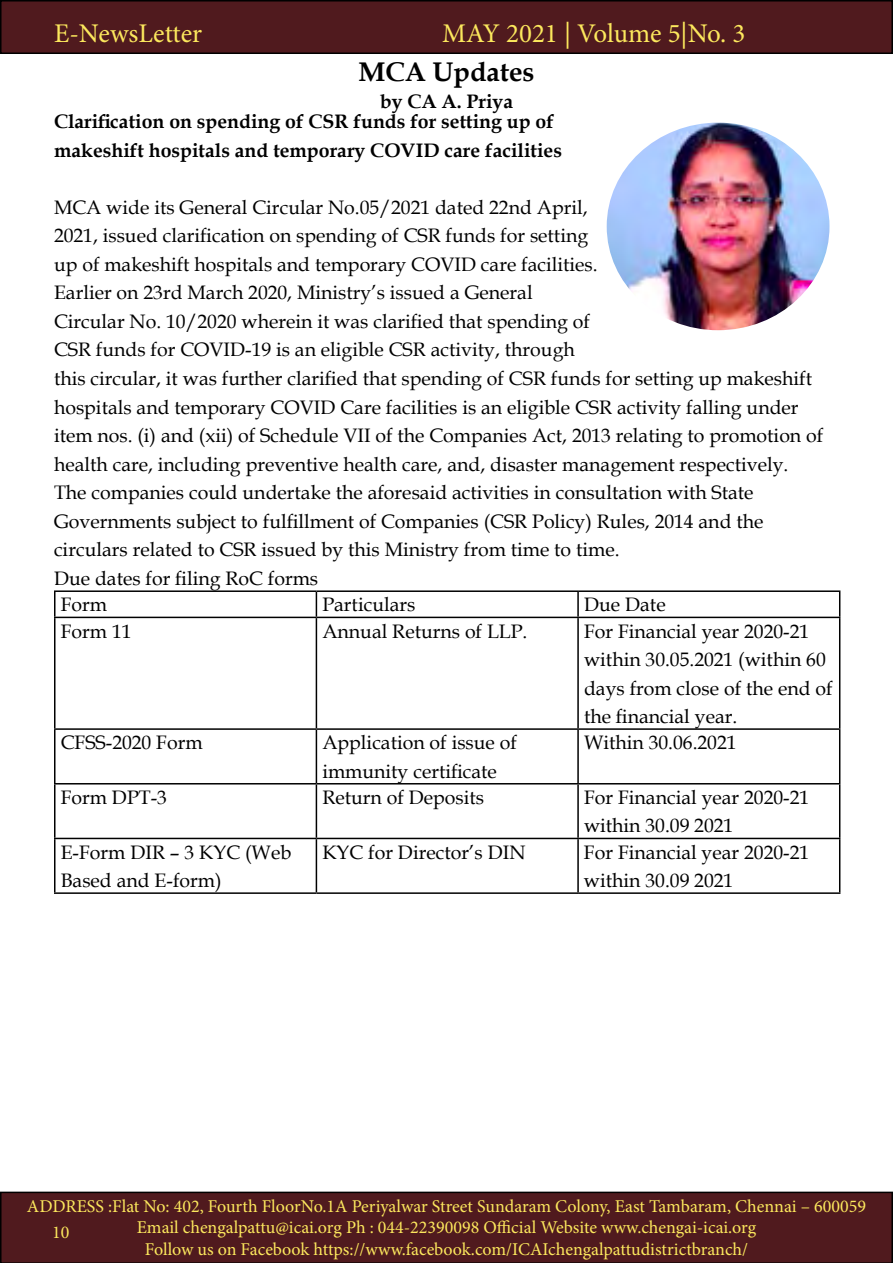
<style>
.page{position:relative;width:893px;height:1263px;background:#fff}
.page>*{position:absolute;margin:0;border:0;box-sizing:border-box;transform-origin:0 0}
.t1{font:27px "Minion Pro";color:#fce85d}
.t2{font:700 27px "Book Antiqua";color:#000}
.t3{font:19.5px/28.5px "Book Antiqua";color:#000}
.t4{font:700 19.5px/20.4px "Book Antiqua";color:#000}
.t5{font:18px/21.6px "Minion Pro";color:#fce85d;text-align:center}
</style>
<div class="page">
<div style="left:1px;top:1px;width:891px;height:52px;background:#501a1e"></div>
<div style="left:0;top:0;width:893px;height:54px;border:2px solid #000"></div>
<div style="left:0;top:1191px;width:893px;height:72px;background:#501a1e"></div>
<img style="left:607px;top:123px;width:222px;height:207px">
<hr style="left:54px;top:590px;width:262px;height:2px;background:#000">
<hr style="left:54px;top:592px;width:2px;height:25px;background:#000">
<hr style="left:316px;top:590px;width:262px;height:2px;background:#000">
<svg style="left:316px;top:592px;width:1px;height:25px"></svg>
<hr style="left:578px;top:590px;width:262px;height:2px;background:#000">
<hr style="left:577px;top:592px;width:2px;height:25px;background:#000">
<svg style="left:839px;top:592px;width:1px;height:25px"></svg>
<hr style="left:54px;top:617px;width:262px;height:1px;background:#000">
<hr style="left:54px;top:618px;width:2px;height:110px;background:#000">
<hr style="left:316px;top:617px;width:262px;height:1px;background:#000">
<hr style="left:316px;top:618px;width:1px;height:110px;background:#000">
<hr style="left:578px;top:617px;width:262px;height:1px;background:#000">
<hr style="left:577px;top:618px;width:2px;height:110px;background:#000">
<hr style="left:839px;top:618px;width:1px;height:110px;background:#000">
<hr style="left:54px;top:728px;width:262px;height:2px;background:#000">
<hr style="left:54px;top:730px;width:2px;height:53px;background:#000">
<hr style="left:316px;top:728px;width:262px;height:2px;background:#000">
<hr style="left:316px;top:730px;width:1px;height:53px;background:#000">
<hr style="left:578px;top:728px;width:262px;height:2px;background:#000">
<hr style="left:577px;top:730px;width:2px;height:53px;background:#000">
<hr style="left:839px;top:730px;width:1px;height:53px;background:#000">
<hr style="left:54px;top:783px;width:262px;height:1px;background:#000">
<hr style="left:54px;top:784px;width:2px;height:54px;background:#000">
<hr style="left:316px;top:783px;width:262px;height:1px;background:#000">
<hr style="left:316px;top:784px;width:1px;height:54px;background:#000">
<hr style="left:578px;top:783px;width:262px;height:1px;background:#000">
<hr style="left:577px;top:784px;width:2px;height:54px;background:#000">
<hr style="left:839px;top:784px;width:1px;height:54px;background:#000">
<hr style="left:54px;top:838px;width:262px;height:1px;background:#000">
<hr style="left:54px;top:839px;width:2px;height:53px;background:#000">
<hr style="left:316px;top:838px;width:262px;height:1px;background:#000">
<hr style="left:316px;top:839px;width:1px;height:53px;background:#000">
<hr style="left:578px;top:838px;width:262px;height:1px;background:#000">
<hr style="left:577px;top:839px;width:2px;height:53px;background:#000">
<hr style="left:839px;top:839px;width:1px;height:53px;background:#000">
<hr style="left:54px;top:892px;width:262px;height:2px;background:#000">
<hr style="left:316px;top:892px;width:262px;height:2px;background:#000">
<hr style="left:578px;top:892px;width:262px;height:2px;background:#000">
<h1 class="t1" style="left:54px;top:15px;width:150px">E-NewsLetter</h1>
<h1 class="t1" style="left:442px;top:15px;width:305px">MAY 2021 | Volume 5|No. 3</h1>
<h1 class="t2" style="left:358px;top:54px;width:178px">MCA Updates</h1>
<p class="t4" style="left:54px;top:91px;width:501px;text-indent:326px">by CA A. Priya<br>Clarification on spending of CSR funds for setting up of</p>
<p class="t4" style="left:54px;top:140px;width:509px">makeshift hospitals and temporary COVID care facilities</p>
<p class="t3" style="left:54px;top:193px;width:535px">MCA wide its General Circular No.05/2021 dated 22nd April,</p>
<p class="t3" style="left:54px;top:221px;width:536px">2021, issued clarification on spending of CSR funds for setting</p>
<p class="t3" style="left:54px;top:250px;width:545px">up of makeshift hospitals and temporary COVID care facilities.</p>
<p class="t3" style="left:54px;top:278px;width:480px">Earlier on 23rd March 2020, Ministry’s issued a General</p>
<p class="t3" style="left:54px;top:307px;width:537px">Circular No. 10/2020 wherein it was clarified that spending of</p>
<p class="t3" style="left:54px;top:335px;width:522px">CSR funds for COVID-19 is an eligible CSR activity, through</p>
<p class="t3" style="left:54px;top:364px;width:759px">this circular, it was further clarified that spending of CSR funds for setting up makeshift</p>
<p class="t3" style="left:54px;top:392px;width:746px">hospitals and temporary COVID Care facilities is an eligible CSR activity falling under</p>
<p class="t3" style="left:54px;top:421px;width:771px">item nos. (i) and (xii) of Schedule VII of the Companies Act, 2013 relating to promotion of</p>
<p class="t3" style="left:54px;top:449px;width:736px">health care, including preventive health care, and, disaster management respectively.</p>
<p class="t3" style="left:54px;top:478px;width:701px">The companies could undertake the aforesaid activities in consultation with State</p>
<p class="t3" style="left:54px;top:506px;width:711px">Governments subject to fulfillment of Companies (CSR Policy) Rules, 2014 and the</p>
<p class="t3" style="left:54px;top:535px;width:567px">circulars related to CSR issued by this Ministry from time to time.</p>
<p class="t3" style="left:54px;top:563px;width:266px">Due dates for filing RoC forms</p>
<p class="t3" style="left:61px;top:590px;width:48px">Form</p>
<p class="t3" style="left:322px;top:590px;width:95px">Particulars</p>
<p class="t3" style="left:584px;top:590px;width:83px">Due Date</p>
<p class="t3" style="left:61px;top:616px;width:72px">Form 11</p>
<p class="t3" style="left:322px;top:616px;width:207px">Annual Returns of LLP.</p>
<p class="t3" style="left:584px;top:616px;width:250px">For Financial year 2020-21 within 30.05.2021 (within 60 days from close of the end of the financial year.</p>
<p class="t3" style="left:61px;top:728px;width:143px">CFSS-2020 Form</p>
<p class="t3" style="left:322px;top:728px;width:196px">Application of issue of immunity certificate</p>
<p class="t3" style="left:584px;top:728px;width:154px">Within 30.06.2021</p>
<p class="t3" style="left:61px;top:783px;width:108px">Form DPT-3</p>
<p class="t3" style="left:322px;top:783px;width:163px">Return of Deposits</p>
<p class="t3" style="left:584px;top:783px;width:227px">For Financial year 2020-21 within 30.09 2021</p>
<p class="t3" style="left:61px;top:837px;width:232px">E-Form DIR – 3 KYC (Web<br>Based and E-form)</p>
<p class="t3" style="left:322px;top:837px;width:205px">KYC for Director’s DIN</p>
<p class="t3" style="left:584px;top:837px;width:227px">For Financial year 2020-21 within 30.09 2021</p>
<p class="t5" style="left:27px;top:1195px;width:840px">ADDRESS :Flat No: 402, Fourth FloorNo.1A Periyalwar Street Sundaram Colony, East Tambaram, Chennai – 600059<br>Email chengalpattu@icai.org Ph : 044-22390098 Official Website www.chengai-icai.org<br>Follow us on Facebook https://www.facebook.com/ICAIchengalpattudistrictbranch/</p>
<p class="t5" style="left:52px;top:1221px;width:19px">10</p>
</div>
